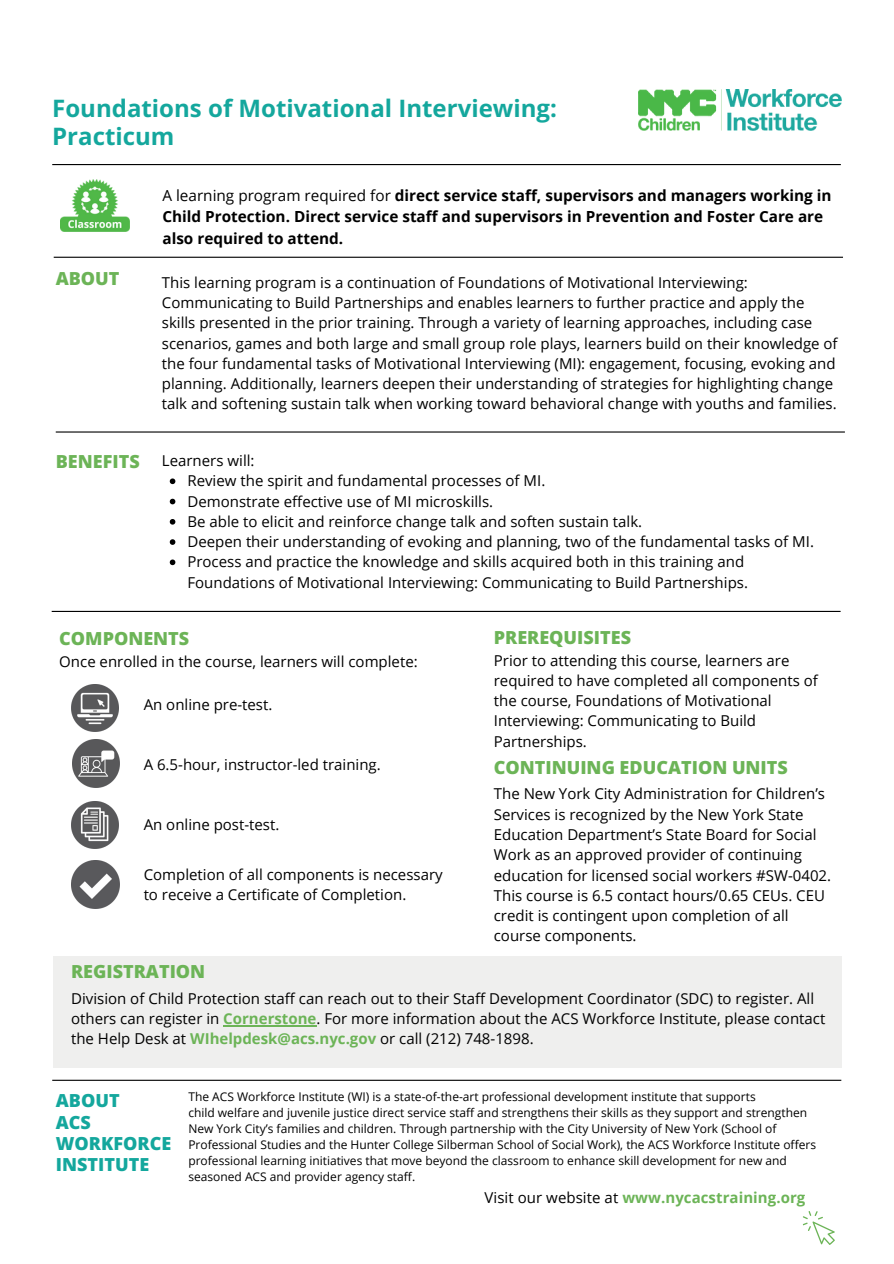
<style>
.page{position:relative;width:894px;height:1264px;background:#fff}
.page>*{position:absolute;margin:0;border:0;box-sizing:border-box;transform-origin:0 0}
.t1{font:700 24px/28.2px "Open Sans";color:#14a79d}
.t2{font:800 18px "Open Sans";color:#6cb457}
.t3{font:800 18px/21.3px "Open Sans";color:#14a79d}
.t4{font:700 15.3px/21.3px "Open Sans";color:#000}
.t5{font:15px/20.2px "Open Sans";color:#000}
.t6{font:700 15px "Open Sans";letter-spacing:.005em;color:#6cb457}
.t7{font:12px/16px "Open Sans";color:#000}
.s1{font-weight:400}
.s2{font-weight:700;color:#6cb457}
.s3{font-weight:400;color:#000}
</style>
<div class="page">
<hr style="left:54px;top:257px;width:788px;height:1px;background:#000">
<hr style="left:52px;top:164px;width:788px;height:1px;background:#000">
<hr style="left:56px;top:431px;width:788px;height:1px;background:#000">
<hr style="left:52px;top:611px;width:788px;height:1px;background:#000">
<hr style="left:52px;top:1079px;width:789px;height:1px;background:#000">
<img style="left:638px;top:89px;width:203px;height:42px">
<svg style="left:803px;top:1211px;width:32px;height:34px"></svg>
<div style="left:53px;top:955px;width:788px;height:112px;background:#efefee"></div>
<img style="left:72px;top:860px;width:47px;height:48px">
<img style="left:71px;top:684px;width:47px;height:47px">
<img style="left:72px;top:740px;width:47px;height:47px">
<img style="left:71px;top:801px;width:47px;height:48px">
<img style="left:60px;top:180px;width:69px;height:51px">
<hr style="left:223px;top:1024px;width:93px;height:2px;background:#6cb457">
<svg style="left:170px;top:478px;width:5px;height:6px"></svg>
<svg style="left:170px;top:498px;width:5px;height:6px"></svg>
<svg style="left:170px;top:519px;width:5px;height:5px"></svg>
<svg style="left:170px;top:539px;width:5px;height:6px"></svg>
<svg style="left:170px;top:559px;width:5px;height:6px"></svg>
<p class="t1" style="left:52px;top:94px;width:506px">Foundations of Motivational Interviewing:<br>Practicum</p>
<p class="t2" style="left:56px;top:266px;width:65px">ABOUT</p>
<p class="t2" style="left:56px;top:449px;width:86px">BENEFITS</p>
<p class="t4" style="left:162px;top:184px;width:670px"><span class="s1">A learning program required for</span> direct service staff, supervisors and managers working in<br>Child Protection. Direct service staff and supervisors in Prevention and Foster Care are also required to attend.</p>
<h3 class="t5" style="left:162px;top:272px;width:677px">This learning program is a continuation of Foundations of Motivational Interviewing:<br>Communicating to Build Partnerships and enables learners to further practice and apply the skills presented in the prior training. Through a variety of learning approaches, including case scenarios, games and both large and small group role plays, learners build on their knowledge of the four fundamental tasks of Motivational Interviewing (MI): engagement, focusing, evoking and planning. Additionally, learners deepen their understanding of strategies for highlighting change talk and softening sustain talk when working toward behavioral change with youths and families.</h3>
<h3 class="t5" style="left:162px;top:450px;width:94px">Learners will:</h3>
<h2 class="t5" style="left:187px;top:470px;width:359px">Review the spirit and fundamental processes of MI.</h2>
<h3 class="t5" style="left:187px;top:490px;width:307px">Demonstrate effective use of MI microskills.</h3>
<h2 class="t5" style="left:187px;top:511px;width:456px">Be able to elicit and reinforce change talk and soften sustain talk.</h2>
<p class="t5" style="left:187px;top:531px;width:628px">Deepen their understanding of evoking and planning, two of the fundamental tasks of MI.</p>
<p class="t5" style="left:187px;top:551px;width:562px">Process and practice the knowledge and skills acquired both in this training and<br>Foundations of Motivational Interviewing: Communicating to Build Partnerships.</p>
<h2 class="t2" style="left:59px;top:626px;width:131px">COMPONENTS</h2>
<h3 class="t5" style="left:59px;top:651px;width:360px">Once enrolled in the course, learners will complete:</h3>
<p class="t5" style="left:144px;top:694px;width:130px">An online pre-test.</p>
<p class="t5" style="left:144px;top:753px;width:238px">A 6.5-hour, instructor-led training.</p>
<p class="t5" style="left:144px;top:814px;width:137px">An online post-test.</p>
<h3 class="t5" style="left:144px;top:864px;width:300px">Completion of all components is necessary to receive a Certificate of Completion.</h3>
<p class="t2" style="left:493px;top:625px;width:139px">PREREQUISITES</p>
<h3 class="t5" style="left:493px;top:649px;width:325px">Prior to attending this course, learners are required to have completed all components of the course, Foundations of Motivational Interviewing: Communicating to Build Partnerships.</h3>
<p class="t2" style="left:493px;top:754px;width:295px">CONTINUING EDUCATION UNITS</p>
<h3 class="t5" style="left:493px;top:783px;width:339px">The New York City Administration for Children’s Services is recognized by the New York State Education Department’s State Board for Social Work as an approved provider of continuing education for licensed social workers #SW-0402.<br>This course is 6.5 contact hours/0.65 CEUs. CEU credit is contingent upon completion of all course components.</h3>
<h2 class="t2" style="left:71px;top:958px;width:136px">REGISTRATION</h2>
<h3 class="t5" style="left:71px;top:987px;width:755px">Division of Child Protection staff can reach out to their Staff Development Coordinator (SDC) to register. All others can register in <span class="s2">Cornerstone</span>. For more information about the ACS Workforce Institute, please contact the Help Desk at <span class="s2">WIhelpdesk@acs.nyc.gov</span> or call (212) 748-1898.</h3>
<p class="t3" style="left:56px;top:1089px;width:117px">ABOUT<br>ACS<br>WORKFORCE<br>INSTITUTE</p>
<h3 class="t7" style="left:188px;top:1088px;width:568px">The ACS Workforce Institute (WI) is a state-of-the-art professional development institute that supports</h3>
<h2 class="t7" style="left:188px;top:1104px;width:620px">child welfare and juvenile justice direct service staff and strengthens their skills as they support and strengthen</h2>
<h3 class="t7" style="left:188px;top:1120px;width:629px">New York City’s families and children. Through partnership with the City University of New York (School of Professional Studies and the Hunter College Silberman School of Social Work), the ACS Workforce Institute offers professional learning initiatives that move beyond the classroom to enhance skill development for new and seasoned ACS and provider agency staff.</h3>
<h2 class="t6" style="left:484px;top:1186px;width:322px"><span class="s3">Visit our website at</span> www.nycacstraining.org</h2>
</div>
